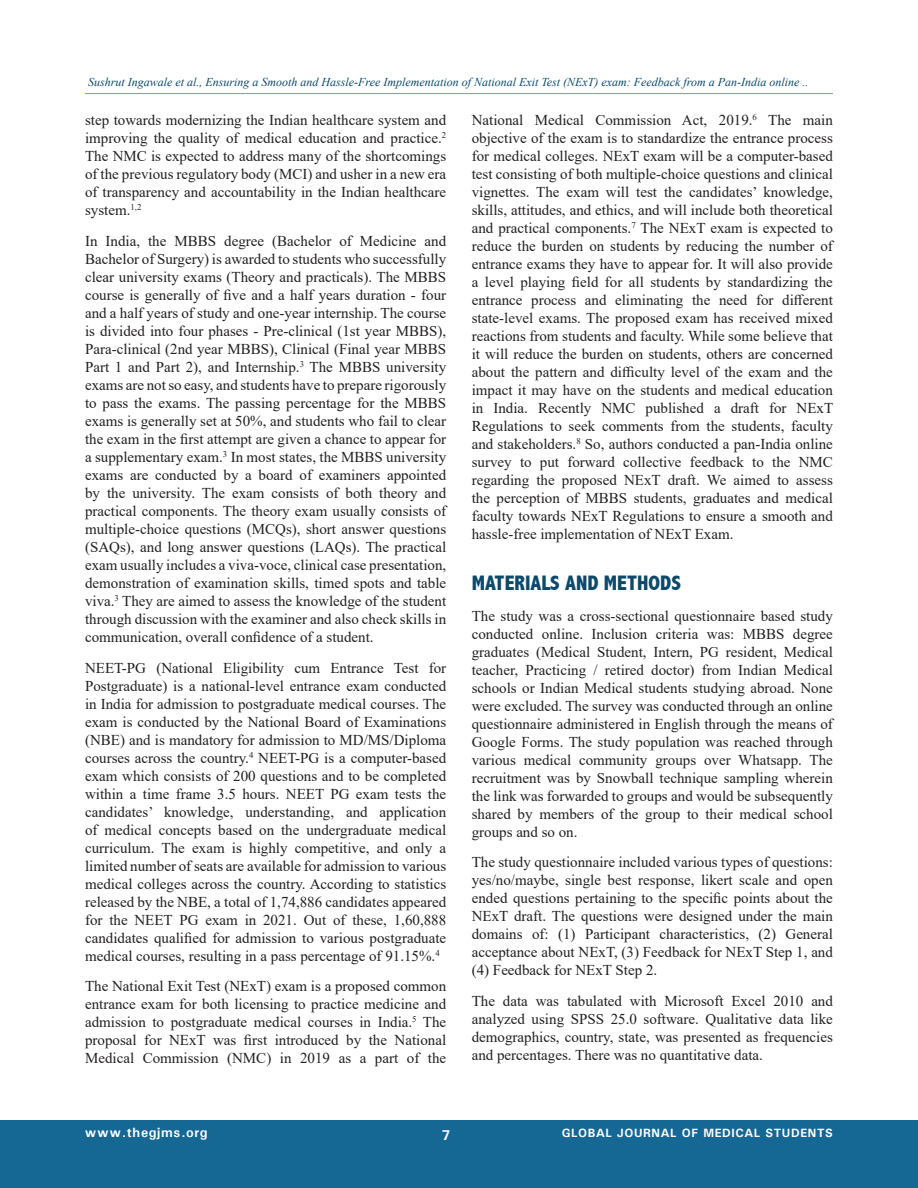
<style>
.page{position:relative;width:918px;height:1188px;background:#fff}
.page>*{position:absolute;margin:0;border:0;box-sizing:border-box;transform-origin:0 0}
.Head_1{font:800 condensed 21px "Abadi";color:#0c496a}
.J_Para_2{font:15px/18px "Times New Roman";color:#231f20;text-align:justify}
.t1{font:700 14.25px "Univers";color:#fff}
.t2{font:700 13.5px "Univers";letter-spacing:.05em;color:#fff}
.t3{font:italic 12px "Times New Roman";color:#0c4969}
.t4{font:700 12px "Univers";letter-spacing:.05em;color:#fff}
</style>
<div class="page">
<div style="left:0;top:1121px;width:918px;height:67px;background:#156794"></div>
<hr style="left:85px;top:93px;width:748px;height:1px;background:#8b9ed0">
<p class="t3" style="left:88px;top:74px;width:722px">Sushrut Ingawale et al., Ensuring a Smooth and Hassle-Free Implementation of National Exit Test (NExT) exam: Feedback from a Pan-India online ..</p>
<p class="J_Para_2" style="left:85px;top:111px;width:363px">step towards modernizing the Indian healthcare system and improving the quality of medical education and practice.<sup>2<br></sup>The NMC is expected to address many of the shortcomings of the previous regulatory body (MCI) and usher in a new era of transparency and accountability in the Indian healthcare system.<sup>1,2</sup></p>
<p class="J_Para_2" style="left:85px;top:231px;width:363px">In India, the MBBS degree (Bachelor of Medicine and Bachelor of Surgery) is awarded to students who successfully clear university exams (Theory and practicals). The MBBS course is generally of five and a half years duration - four and a half years of study and one-year internship. The course is divided into four phases - Pre-clinical (1st year MBBS), Para-clinical (2nd year MBBS), Clinical (Final year MBBS Part 1 and Part 2), and Internship.<sup>3</sup> The MBBS university exams are not so easy, and students have to prepare rigorously to pass the exams. The passing percentage for the MBBS exams is generally set at 50%, and students who fail to clear the exam in the first attempt are given a chance to appear for a supplementary exam.<sup>3</sup> In most states, the MBBS university exams are conducted by a board of examiners appointed by the university. The exam consists of both theory and practical components. The theory exam usually consists of multiple-choice questions (MCQs), short answer questions (SAQs), and long answer questions (LAQs). The practical exam usually includes a viva-voce, clinical case presentation, demonstration of examination skills, timed spots and table viva.<sup>3</sup> They are aimed to assess the knowledge of the student through discussion with the examiner and also check skills in communication, overall confidence of a student.</p>
<p class="J_Para_2" style="left:85px;top:658px;width:363px">NEET-PG (National Eligibility cum Entrance Test for Postgraduate) is a national-level entrance exam conducted in India for admission to postgraduate medical courses. The exam is conducted by the National Board of Examinations (NBE) and is mandatory for admission to MD/MS/Diploma courses across the country.<sup>4</sup> NEET-PG is a computer-based exam which consists of 200 questions and to be completed within a time frame 3.5 hours. NEET PG exam tests the candidates’ knowledge, understanding, and application of medical concepts based on the undergraduate medical curriculum. The exam is highly competitive, and only a limited number of seats are available for admission to various medical colleges across the country. According to statistics released by the NBE, a total of 1,74,886 candidates appeared for the NEET PG exam in 2021. Out of these, 1,60,888 candidates qualified for admission to various postgraduate medical courses, resulting in a pass percentage of 91.15%.<sup>4</sup></p>
<p class="J_Para_2" style="left:85px;top:977px;width:363px">The National Exit Test (NExT) exam is a proposed common entrance exam for both licensing to practice medicine and admission to postgraduate medical courses in India.<sup>5</sup> The proposal for NExT was first introduced by the National Medical Commission (NMC) in 2019 as a part of the</p>
<p class="J_Para_2" style="left:472px;top:111px;width:363px">National Medical Commission Act, 2019.<sup>6</sup> The main objective of the exam is to standardize the entrance process for medical colleges. NExT exam will be a computer-based test consisting of both multiple-choice questions and clinical vignettes. The exam will test the candidates’ knowledge, skills, attitudes, and ethics, and will include both theoretical and practical components.<sup>7</sup> The NExT exam is expected to reduce the burden on students by reducing the number of entrance exams they have to appear for. It will also provide a level playing field for all students by standardizing the entrance process and eliminating the need for different state-level exams. The proposed exam has received mixed reactions from students and faculty. While some believe that it will reduce the burden on students, others are concerned about the pattern and difficulty level of the exam and the impact it may have on the students and medical education in India. Recently NMC published a draft for NExT Regulations to seek comments from the students, faculty and stakeholders.<sup>8</sup> So, authors conducted a pan-India online survey to put forward collective feedback to the NMC regarding the proposed NExT draft. We aimed to assess the perception of MBBS students, graduates and medical faculty towards NExT Regulations to ensure a smooth and hassle-free implementation of NExT Exam.</p>
<p class="Head_1" style="left:472px;top:571px;width:211px">MATERIALS AND METHODS</p>
<p class="J_Para_2" style="left:472px;top:606px;width:363px">The study was a cross-sectional questionnaire based study conducted online. Inclusion criteria was: MBBS degree graduates (Medical Student, Intern, PG resident, Medical teacher, Practicing / retired doctor) from Indian Medical schools or Indian Medical students studying abroad. None were excluded. The survey was conducted through an online questionnaire administered in English through the means of Google Forms. The study population was reached through various medical community groups over Whatsapp. The recruitment was by Snowball technique sampling wherein the link was forwarded to groups and would be subsequently shared by members of the group to their medical school groups and so on.</p>
<p class="J_Para_2" style="left:472px;top:853px;width:363px">The study questionnaire included various types of questions: yes/no/maybe, single best response, likert scale and open ended questions pertaining to the specific points about the NExT draft. The questions were designed under the main domains of: (1) Participant characteristics, (2) General acceptance about NExT, (3) Feedback for NExT Step 1, and (4) Feedback for NExT Step 2.</p>
<p class="J_Para_2" style="left:472px;top:992px;width:363px">The data was tabulated with Microsoft Excel 2010 and analyzed using SPSS 25.0 software. Qualitative data like demographics, country, state, was presented as frequencies and percentages. There was no quantitative data.</p>
<p class="t2" style="left:85px;top:1123px;width:125px">www.thegjms.org</p>
<p class="t1" style="left:441px;top:1126px;width:10px">7</p>
<p class="t4" style="left:562px;top:1125px;width:273px">GLOBAL JOURNAL OF MEDICAL STUDENTS</p>
</div>
